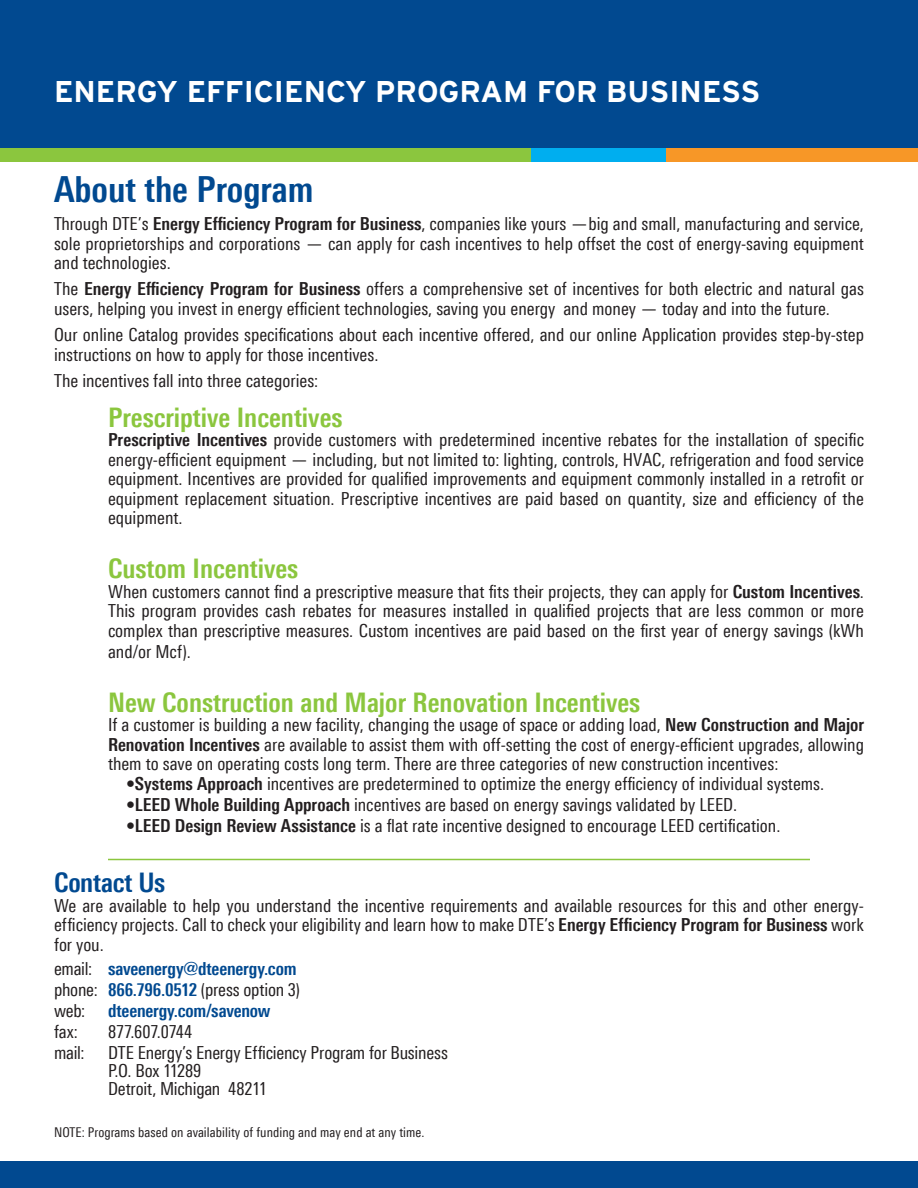
<style>
.page{position:relative;width:918px;height:1188px;background:#fff}
.page>*{position:absolute;margin:0;border:0;box-sizing:border-box;transform-origin:0 0}
.t1{font:700 36px "Linotype Univers 620 Cn";color:#014990}
.t2{font:700 30px "Interstate";color:#fff}
.t3{font:700 27px "Linotype Univers 620 Cn";color:#8bc63e}
.t4{font:700 27px "Linotype Univers 620 Cn";letter-spacing:-.01em;color:#014990}
.t5{font:18px/19.5px "Linotype Univers 420 Cn";color:#231f20;text-align:justify}
.t6{font:700 18px "Linotype Univers 620 Cn";letter-spacing:-.01em;color:#014990}
.t7{font:13.5px "Linotype Univers 420 Cn";letter-spacing:.005em;color:#231f20}
.s1{font-family:"Linotype Univers 620 Cn";font-weight:700}
.s2{font-family:"Linotype Univers 420 Cn";font-weight:400;color:#231f20}
.s3{font-family:"Linotype Univers 620 Cn";font-weight:700;color:#014990}
</style>
<div class="page">
<div style="left:0;top:1161px;width:918px;height:27px;background:#014990"></div>
<div style="left:0;top:0;width:918px;height:162px;background:#014990"></div>
<div style="left:0;top:148px;width:531px;height:14px;background:#8bc63e"></div>
<div style="left:531px;top:148px;width:135px;height:14px;background:#00aeef"></div>
<div style="left:666px;top:148px;width:252px;height:14px;background:#f79727"></div>
<hr style="left:108px;top:859px;width:702px;height:1px;background:#8bc63e">
<p class="t2" style="left:54px;top:73px;width:708px">ENERGY EFFICIENCY PROGRAM FOR BUSINESS</p>
<p class="t1" style="left:54px;top:167px;width:261px">About the Program</p>
<p class="t5" style="left:54px;top:214px;width:812px">Through DTE’s <span class="s1">Energy Efficiency Program for Business</span>, companies like yours —big and small, manufacturing and service, sole proprietorships and corporations — can apply for cash incentives to help offset the cost of energy-saving equipment and technologies.</p>
<p class="t5" style="left:54px;top:279px;width:811px">The <span class="s1">Energy Efficiency Program for Business</span> offers a comprehensive set of incentives for both electric and natural gas users, helping you invest in energy efficient technologies, saving you energy and money — today and into the future.</p>
<p class="t5" style="left:54px;top:325px;width:812px">Our online Catalog provides specifications about each incentive offered, and our online Application provides step-by-step instructions on how to apply for those incentives.</p>
<p class="t5" style="left:54px;top:371px;width:266px">The incentives fall into three categories:</p>
<p class="t3" style="left:108px;top:401px;width:236px">Prescriptive Incentives</p>
<p class="t5" style="left:108px;top:430px;width:758px"><span class="s1">Prescriptive Incentives</span> provide customers with predetermined incentive rebates for the installation of specific energy-efficient equipment — including, but not limited to: lighting, controls, HVAC, refrigeration and food service equipment. Incentives are provided for qualified improvements and equipment commonly installed in a retrofit or equipment replacement situation. Prescriptive incentives are paid based on quantity, size and efficiency of the equipment.</p>
<p class="t3" style="left:108px;top:553px;width:192px">Custom Incentives</p>
<p class="t5" style="left:108px;top:581px;width:758px;line-height:20px">When customers cannot find a prescriptive measure that fits their projects, they can apply for <span class="s1">Custom Incentives</span>.<br>This program provides cash rebates for measures installed in qualified projects that are less common or more complex than prescriptive measures. Custom incentives are paid based on the first year of energy savings (kWh and/or Mcf).</p>
<p class="t3" style="left:108px;top:686px;width:534px">New Construction and Major Renovation Incentives</p>
<p class="t5" style="left:108px;top:715px;width:758px">If a customer is building a new facility, changing the usage of space or adding load, <span class="s1">New Construction and Major Renovation Incentives</span> are available to assist them with off-setting the cost of energy-efficient upgrades, allowing them to save on operating costs long term. There are three categories of new construction incentives:</p>
<p class="t5" style="left:126px;top:774px;width:700px">•<span class="s1">Systems Approach</span> incentives are predetermined to optimize the energy efficiency of individual systems.</p>
<p class="t5" style="left:126px;top:795px;width:613px">•<span class="s1">LEED Whole Building Approach</span> incentives are based on energy savings validated by LEED.</p>
<p class="t5" style="left:126px;top:816px;width:656px">•<span class="s1">LEED Design Review Assistance</span> is a flat rate incentive designed to encourage LEED certification.</p>
<p class="t4" style="left:54px;top:867px;width:113px">Contact Us</p>
<p class="t5" style="left:54px;top:896px;width:812px">We are available to help you understand the incentive requirements and available resources for this and other energy&shy;efficiency projects. Call to check your eligibility and learn how to make DTE’s <span class="s1">Energy Efficiency Program for Business</span> work for you.</p>
<p class="t6" style="left:54px;top:958px;width:244px"><span class="s2">email:</span> saveenergy@dteenergy.com</p>
<p class="t5" style="left:54px;top:980px;width:248px">phone: <span class="s3">866.796.0512</span> (press option 3)</p>
<p class="t5" style="left:54px;top:1001px;width:33px">web:</p>
<p class="t6" style="left:108px;top:1000px;width:164px">dteenergy.com/savenow</p>
<p class="t5" style="left:54px;top:1022px;width:25px">fax:</p>
<p class="t5" style="left:108px;top:1022px;width:86px">877.607.0744</p>
<p class="t5" style="left:54px;top:1043px;width:32px">mail:</p>
<p class="t5" style="left:108px;top:1043px;width:341px">DTE Energy’s Energy Efficiency Program for Business</p>
<p class="t5" style="left:108px;top:1061px;width:95px">P.O. Box 11289</p>
<p class="t5" style="left:108px;top:1079px;width:160px">Detroit, Michigan 48211</p>
<p class="t7" style="left:54px;top:1124px;width:372px">NOTE: Programs based on availability of funding and may end at any time.</p>
</div>
